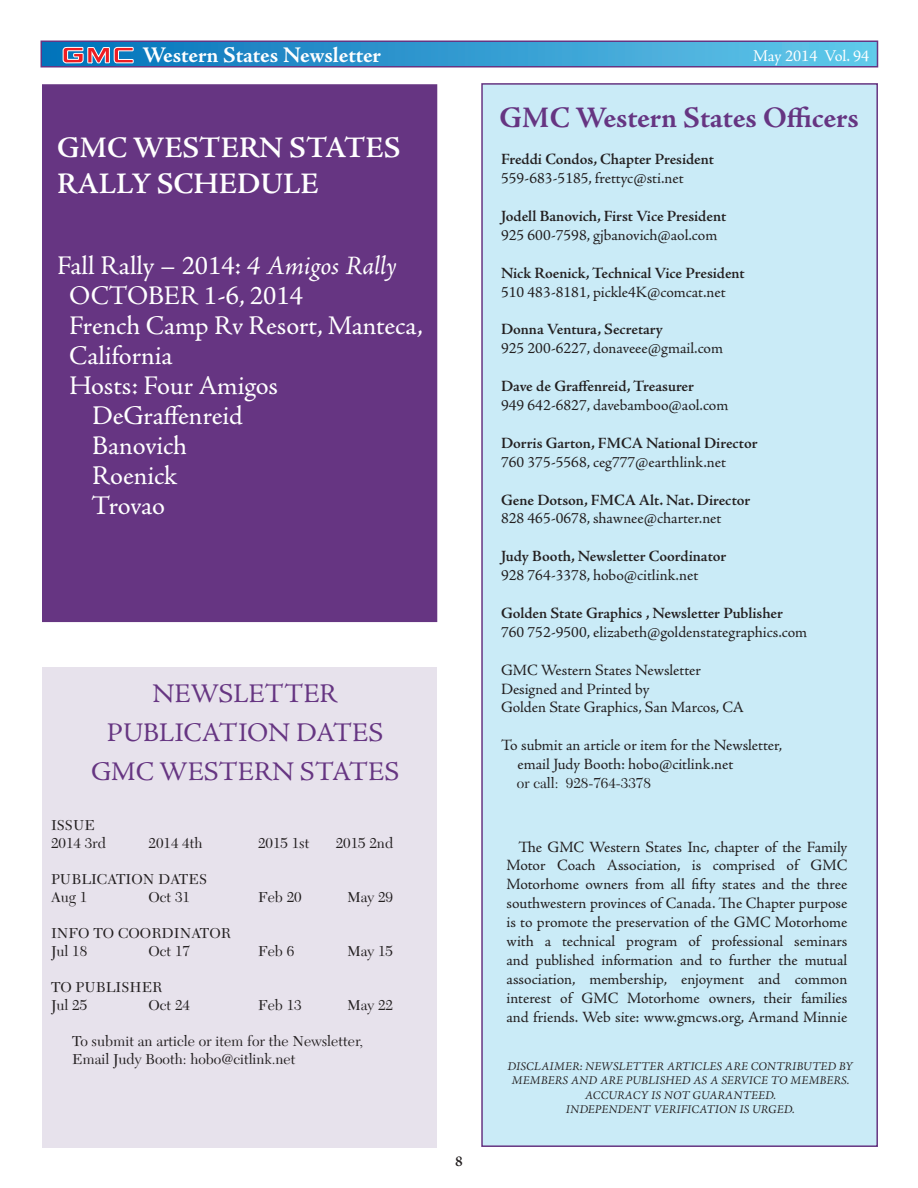
<style>
.page{position:relative;width:918px;height:1188px;background:#fff}
.page>*{position:absolute;margin:0;border:0;box-sizing:border-box;transform-origin:0 0}
.body{font:600 30px/36px "Adobe Jenson Pro";color:#fff}
.body-2{font:700 30px "Adobe Jenson Pro";letter-spacing:-.005em;color:#663582}
.body-3{font:27px/30px "Adobe Jenson Pro";letter-spacing:-.005em;color:#fff}
.body-4{font:27px "Adobe Jenson Pro";color:#663582}
.t1{font:700 22.5px "Adobe Jenson Pro";letter-spacing:-.005em;color:#fff}
.t2{font:16.5px "Adobe Jenson Pro";letter-spacing:-.005em;color:#fff}
.body-5{font:15.75px/18.9px "Adobe Jenson Pro";color:#231f20;text-align:justify}
.body-6{font:600 15.75px "Adobe Jenson Pro";letter-spacing:-.005em;color:#231f20}
.body-7{font:15px "New Caledonia";color:#231f20}
.Publication_dates_wi{font:15px "New Caledonia";color:#231f20}
.t3{font:600 15px "Adobe Jenson Pro";color:#231f20}
.t4{font:italic 12px/14.4px "Adobe Jenson Pro";color:#231f20;text-align:center}
.s1{font-style:italic}
</style>
<div class="page">
<div style="left:41px;top:41px;width:837px;height:26px;background:linear-gradient(to right,#036fb8,#63c8ea)"></div>
<div style="left:40px;top:40px;width:838px;height:28px;border:2px solid #663582"></div>
<svg style="left:61px;top:43px;width:74px;height:22px;background:#767aa0"></svg>
<div style="left:481px;top:83px;width:397px;height:1064px;background:#caebf7;border:2px solid #663582"></div>
<div style="left:42px;top:667px;width:394px;height:481px;background:#e7e2ec"></div>
<div style="left:43px;top:85px;width:394px;height:536px;background:#663582"></div>
<div style="left:42px;top:84px;width:395px;height:538px;border:2px solid #663582"></div>
<h3 class="t1" style="left:142px;top:42px;width:240px">Western States Newsletter</h3>
<p class="t2" style="left:753px;top:46px;width:118px">May 2014 Vol. 94</p>
<p class="body" style="left:57px;top:130px;width:345px">GMC WESTERN STATES<br>RALLY SCHEDULE</p>
<p class="body-3" style="left:57px;top:251px;width:341px">Fall Rally – 2014: <span class="s1">4 Amigos Rally</span></p>
<p class="body-3" style="left:69px;top:281px;width:235px">OCTOBER 1-6, 2014</p>
<p class="body-3" style="left:69px;top:311px;width:356px">French Camp Rv Resort, Manteca,<br>California</p>
<p class="body-3" style="left:69px;top:371px;width:211px">Hosts: Four Amigos</p>
<p class="body-3" style="left:92px;top:401px;width:152px">DeGraffenreid</p>
<p class="body-3" style="left:92px;top:431px;width:96px">Banovich</p>
<p class="body-3" style="left:92px;top:461px;width:87px">Roenick</p>
<p class="body-3" style="left:92px;top:491px;width:75px">Trovao</p>
<p class="body-4" style="left:153px;top:678px;width:186px">NEWSLETTER</p>
<p class="body-4" style="left:107px;top:717px;width:278px">PUBLICATION DATES</p>
<p class="body-4" style="left:91px;top:756px;width:310px">GMC WESTERN STATES</p>
<p class="body-7" style="left:51px;top:817px;width:45px">ISSUE</p>
<p class="body-7" style="left:51px;top:835px;width:56px">2014 3rd</p>
<p class="body-7" style="left:149px;top:835px;width:56px">2014 4th</p>
<p class="body-7" style="left:258px;top:835px;width:53px">2015 1st</p>
<p class="body-7" style="left:336px;top:835px;width:59px">2015 2nd</p>
<p class="body-7" style="left:51px;top:871px;width:157px">PUBLICATION DATES</p>
<p class="body-7" style="left:51px;top:889px;width:38px">Aug 1</p>
<p class="body-7" style="left:149px;top:889px;width:43px">Oct 31</p>
<p class="body-7" style="left:258px;top:889px;width:45px">Feb 20</p>
<p class="body-7" style="left:347px;top:889px;width:47px">May 29</p>
<p class="body-7" style="left:51px;top:925px;width:181px">INFO TO COORDINATOR</p>
<p class="body-7" style="left:51px;top:943px;width:38px">Jul 18</p>
<p class="body-7" style="left:149px;top:943px;width:43px">Oct 17</p>
<p class="body-7" style="left:258px;top:943px;width:38px">Feb 6</p>
<p class="body-7" style="left:347px;top:943px;width:47px">May 15</p>
<p class="body-7" style="left:51px;top:979px;width:113px">TO PUBLISHER</p>
<p class="body-7" style="left:51px;top:997px;width:38px">Jul 25</p>
<p class="body-7" style="left:149px;top:997px;width:43px">Oct 24</p>
<p class="body-7" style="left:258px;top:997px;width:45px">Feb 13</p>
<p class="body-7" style="left:347px;top:997px;width:47px">May 22</p>
<p class="Publication_dates_wi" style="left:72px;top:1033px;width:293px">To submit an article or item for the Newsletter,</p>
<p class="Publication_dates_wi" style="left:72px;top:1051px;width:225px">Email Judy Booth: hobo@citlink.net</p>
<p class="t3" style="left:455px;top:1153px;width:9px">8</p>
<p class="body-2" style="left:500px;top:101px;width:361px">GMC Western States Officers</p>
<p class="body-6" style="left:501px;top:150px;width:215px">Freddi Condos, Chapter President</p>
<p class="body-5" style="left:501px;top:169px;width:184px">559-683-5185, frettyc@sti.net</p>
<p class="body-6" style="left:501px;top:207px;width:227px">Jodell Banovich, First Vice President</p>
<p class="body-5" style="left:501px;top:226px;width:218px">925 600-7598, gjbanovich@aol.com</p>
<p class="body-6" style="left:501px;top:264px;width:245px">Nick Roenick, Technical Vice President</p>
<p class="body-5" style="left:501px;top:283px;width:226px">510 483-8181, pickle4K@comcat.net</p>
<p class="body-6" style="left:501px;top:321px;width:163px">Donna Ventura, Secretary</p>
<p class="body-5" style="left:501px;top:339px;width:223px">925 200-6227, donaveee@gmail.com</p>
<p class="body-6" style="left:501px;top:377px;width:195px">Dave de Graffenreid, Treasurer</p>
<p class="body-5" style="left:501px;top:396px;width:229px">949 642-6827, davebamboo@aol.com</p>
<p class="body-6" style="left:501px;top:434px;width:258px">Dorris Garton, FMCA National Director</p>
<p class="body-5" style="left:501px;top:453px;width:226px">760 375-5568, ceg777@earthlink.net</p>
<p class="body-6" style="left:501px;top:491px;width:251px">Gene Dotson, FMCA Alt. Nat. Director</p>
<p class="body-5" style="left:501px;top:509px;width:222px">828 465-0678, shawnee@charter.net</p>
<p class="body-6" style="left:501px;top:547px;width:227px">Judy Booth, Newsletter Coordinator</p>
<p class="body-5" style="left:501px;top:566px;width:199px">928 764-3378, hobo@citlink.net</p>
<p class="body-6" style="left:501px;top:604px;width:284px">Golden State Graphics , Newsletter Publisher</p>
<p class="body-5" style="left:501px;top:623px;width:308px">760 752-9500, elizabeth@goldenstategraphics.com</p>
<p class="body-5" style="left:501px;top:661px;width:201px">GMC Western States Newsletter</p>
<p class="body-5" style="left:501px;top:679px;width:150px">Designed and Printed by</p>
<p class="body-5" style="left:501px;top:698px;width:245px">Golden State Graphics, San Marcos, CA</p>
<p class="body-5" style="left:501px;top:736px;width:283px">To submit an article or item for the Newsletter,</p>
<p class="body-5" style="left:518px;top:755px;width:217px">email Judy Booth: hobo@citlink.net</p>
<p class="body-7" style="left:517px;top:774px;width:136px">or call: 928-764-3378</p>
<p class="body-5" style="left:507px;top:837px;width:342px;text-indent:12px">The GMC Western States Inc, chapter of the Family Motor Coach Association, is comprised of GMC Motorhome owners from all fifty states and the three southwestern provinces of Canada. The Chapter purpose is to promote the preservation of the GMC Motorhome with a technical program of professional seminars and published information and to further the mutual association, membership, enjoyment and common interest of GMC Motorhome owners, their families and friends. Web site: www.gmcws.org, Armand Minnie</p>
<p class="t4" style="left:507px;top:1060px;width:347px">DISCLAIMER: NEWSLETTER ARTICLES ARE CONTRIBUTED BY</p>
<p class="t4" style="left:511px;top:1074px;width:339px">MEMBERS AND ARE PUBLISHED AS A SERVICE TO MEMBERS.<br>ACCURACY IS NOT GUARANTEED.<br>INDEPENDENT VERIFICATION IS URGED.</p>
</div>
